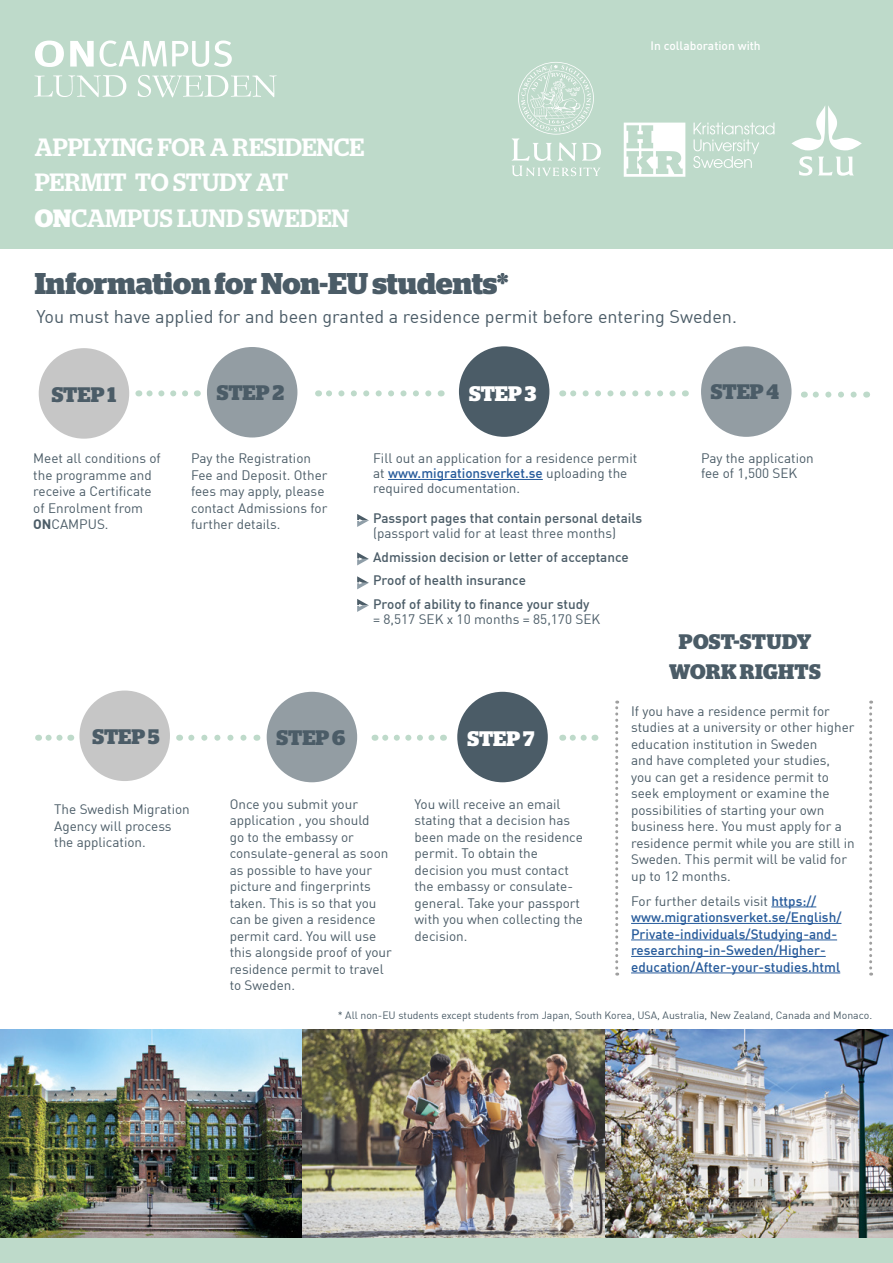
<style>
.page{position:relative;width:893px;height:1263px;background:#fff}
.page>*{position:absolute;margin:0;border:0;box-sizing:border-box;transform-origin:0 0}
.t1{font:700 30px "Stag";letter-spacing:-.005em;color:#4b5c67}
.t2{font:500 25.05px/35.5px "Stag";color:#fff}
.t3{font:700 21px/30.5px "Stag";color:#4b5c67;text-align:center}
.t4{font:700 21px "Stag";color:#fff}
.t5{font:18px "DIN Offc";color:#4b5c67}
.t6{font:13.5px/16.5px "DIN Offc";color:#4b5c67}
.t7{font:500 13.5px/16.5px "DIN Offc";color:#275b9b}
.t8{font:500 13.5px/23.5px "DIN Offc";color:#4b5c67}
.t9{font:500 12px "DIN Offc";color:#fff}
.t10{font:10.5px "DIN Offc";color:#4b5c67}
.s1{font-weight:700}
.s2{font-weight:500;color:#275b9b}
.s3{font-weight:400;color:#4b5c67}
</style>
<div class="page">
<div style="left:0;top:1116px;width:893px;height:147px;background:#bedaca"></div>
<img style="left:605px;top:1029px;width:288px;height:208px">
<div style="left:0;top:0;width:893px;height:249px;background:#bedaca"></div>
<svg style="left:512px;top:62px;width:89px;height:114px"></svg>
<svg style="left:624px;top:123px;width:61px;height:54px"></svg>
<svg style="left:693px;top:123px;width:81px;height:45px"></svg>
<div style="left:207px;top:347px;width:90px;height:90px;background:#939da3;border-radius:50%"></div>
<div style="left:39px;top:348px;width:90px;height:91px;background:#c6c6c6;border-radius:50%"></div>
<div style="left:459px;top:346px;width:90px;height:91px;background:#4b5c67;border-radius:50%"></div>
<div style="left:701px;top:346px;width:90px;height:91px;background:#939da3;border-radius:50%"></div>
<div style="left:79px;top:690px;width:91px;height:91px;background:#c6c6c6;border-radius:50%"></div>
<div style="left:267px;top:692px;width:90px;height:90px;background:#939da3;border-radius:50%"></div>
<div style="left:457px;top:692px;width:91px;height:90px;background:#4b5c67;border-radius:50%"></div>
<hr style="left:388px;top:479px;width:155px;height:1px;background:#275b9b">
<svg style="left:357px;top:514px;width:12px;height:13px"></svg>
<svg style="left:357px;top:552px;width:12px;height:13px"></svg>
<svg style="left:357px;top:576px;width:12px;height:13px"></svg>
<svg style="left:357px;top:599px;width:12px;height:13px"></svg>
<svg style="left:35px;top:41px;width:29px;height:26px"></svg>
<svg style="left:70px;top:41px;width:24px;height:26px"></svg>
<svg style="left:100px;top:40px;width:132px;height:27px"></svg>
<svg style="left:34px;top:75px;width:92px;height:22px"></svg>
<svg style="left:138px;top:75px;width:139px;height:22px"></svg>
<svg style="left:138px;top:390px;width:47px;height:6px"></svg>
<svg style="left:318px;top:390px;width:110px;height:6px"></svg>
<svg style="left:562px;top:390px;width:111px;height:6px"></svg>
<svg style="left:188px;top:735px;width:56px;height:6px"></svg>
<svg style="left:375px;top:735px;width:57px;height:6px"></svg>
<hr style="left:771px;top:906px;width:45px;height:1px;background:#275b9b">
<hr style="left:631px;top:923px;width:210px;height:1px;background:#275b9b">
<hr style="left:631px;top:939px;width:206px;height:1px;background:#275b9b">
<hr style="left:631px;top:956px;width:195px;height:1px;background:#275b9b">
<hr style="left:631px;top:972px;width:209px;height:1px;background:#275b9b">
<svg style="left:804px;top:392px;width:50px;height:6px"></svg>
<svg style="left:38px;top:735px;width:22px;height:6px"></svg>
<svg style="left:562px;top:735px;width:22px;height:6px"></svg>
<svg style="left:615px;top:701px;width:3px;height:274px"></svg>
<svg style="left:869px;top:701px;width:3px;height:274px"></svg>
<img style="left:0;top:1029px;width:605px;height:208px">
<svg style="left:791px;top:106px;width:71px;height:44px"></svg>
<svg style="left:799px;top:156px;width:13px;height:20px"></svg>
<svg style="left:818px;top:157px;width:36px;height:19px"></svg>
<h2 class="t2" style="left:35px;top:129px;width:331px">APPLYING FOR A RESIDENCE<br>PERMIT TO STUDY AT<br><span class="s1">ON</span>CAMPUS LUND SWEDEN</h2>
<h1 class="t1" style="left:35px;top:266px;width:475px">Information for Non-EU students*</h1>
<p class="t9" style="left:651px;top:38px;width:112px">In collaboration with</p>
<h3 class="t5" style="left:36px;top:305px;width:702px">You must have applied for and been granted a residence permit before entering Sweden.</h3>
<h3 class="t3" style="left:52px;top:379px;width:66px">STEP 1</h3>
<h3 class="t3" style="left:217px;top:377px;width:69px">STEP 2</h3>
<h3 class="t4" style="left:469px;top:381px;width:69px">STEP 3</h3>
<h3 class="t3" style="left:711px;top:377px;width:70px">STEP 4</h3>
<p class="t6" style="left:33px;top:450px;width:129px">Meet all conditions of the programme and receive a Certificate of Enrolment from<br><span class="s1">ON</span>CAMPUS.</p>
<p class="t6" style="left:191px;top:450px;width:138px">Pay the Registration<br>Fee and Deposit. Other fees may apply, please contact Admissions for further details.</p>
<p class="t6" style="left:373px;top:450px;width:266px;line-height:15px">Fill out an application for a residence permit at <span class="s2">www.migrationsverket.se</span> uploading the required documentation.</p>
<p class="t8" style="left:373px;top:506px;width:271px">Passport pages that contain personal details</p>
<p class="t6" style="left:373px;top:525px;width:245px">(passport valid for at least three months)</p>
<p class="t8" style="left:373px;top:544px;width:257px">Admission decision or letter of acceptance<br>Proof of health insurance<br>Proof of ability to finance your study</p>
<p class="t6" style="left:373px;top:610px;width:229px">= 8,517 SEK x 10 months = 85,170 SEK</p>
<p class="t6" style="left:701px;top:450px;width:114px;line-height:15px">Pay the application fee of 1,500 SEK</p>
<h3 class="t3" style="left:669px;top:626px;width:153px">POST-STUDY<br>WORK RIGHTS</h3>
<h3 class="t3" style="left:92px;top:722px;width:69px">STEP 5</h3>
<h3 class="t3" style="left:277px;top:722px;width:70px">STEP 6</h3>
<h3 class="t4" style="left:467px;top:726px;width:68px">STEP 7</h3>
<p class="t6" style="left:54px;top:801px;width:137px">The Swedish Migration<br>Agency will process the application.</p>
<p class="t6" style="left:230px;top:795px;width:164px">Once you submit your application , you should<br>go to the embassy or consulate-general as soon as possible to have your picture and fingerprints taken. This is so that you can be given a residence permit card. You will use this alongside proof of your residence permit to travel to Sweden.</p>
<p class="t6" style="left:414px;top:795px;width:170px">You will receive an email stating that a decision has been made on the residence permit. To obtain the decision you must contact the embassy or consulate&shy;general. Take your passport with you when collecting the decision.</p>
<p class="t6" style="left:631px;top:702px;width:225px">If you have a residence permit for studies at a university or other higher education institution in Sweden<br>and have completed your studies,<br>you can get a residence permit to seek employment or examine the possibilities of starting your own business here. You must apply for a residence permit while you are still in<br>Sweden. This permit will be valid for up to 12 months.</p>
<p class="t7" style="left:631px;top:892px;width:212px"><span class="s3">For further details visit</span> https:// www.migrationsverket.se/English/ Private-individuals/Studying-and&shy;researching-in-Sweden/Higher&shy;education/After-your-studies.html</p>
<p class="t10" style="left:338px;top:1009px;width:536px">* All non-EU students except students from Japan, South Korea, USA, Australia, New Zealand, Canada and Monaco.</p>
</div>
